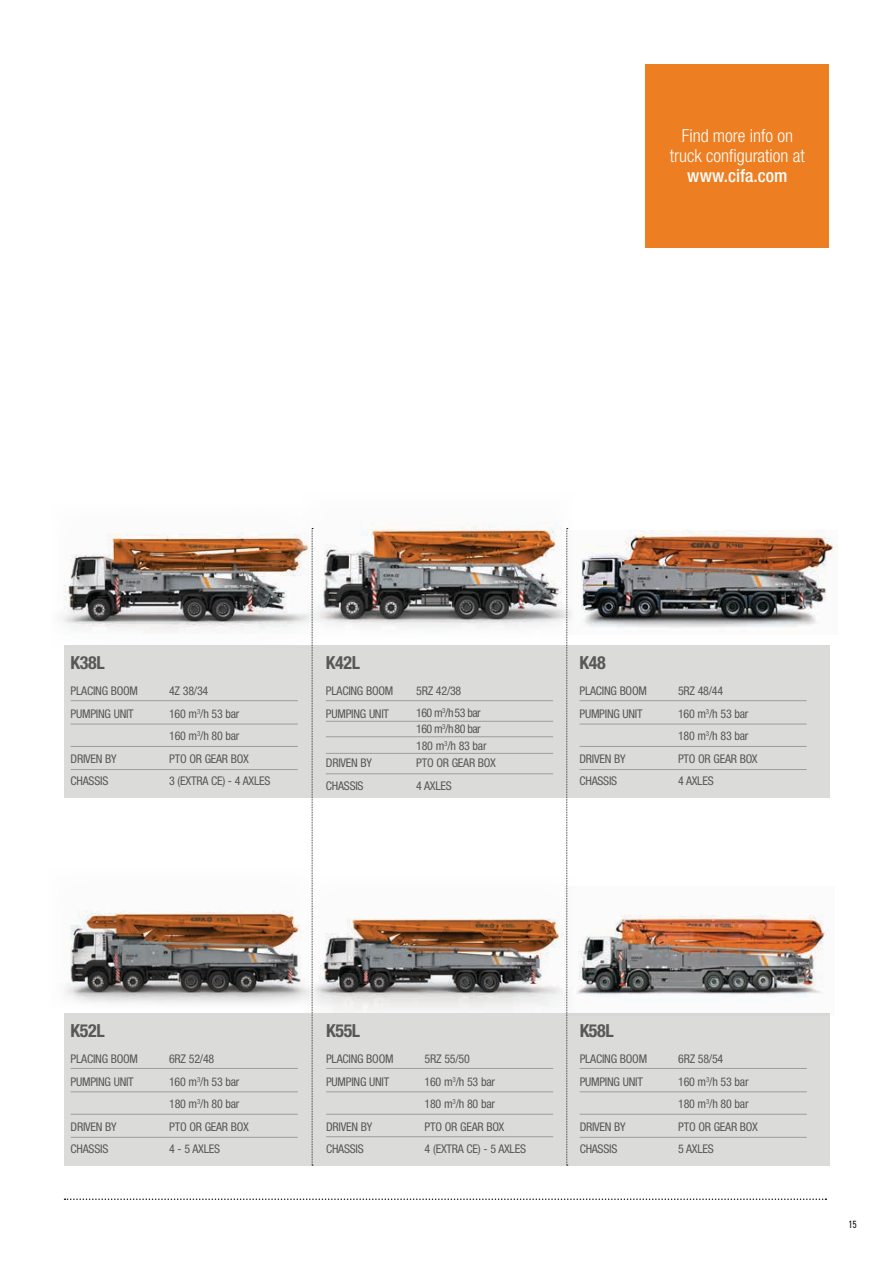
<style>
.page{position:relative;width:893px;height:1263px;background:#fff}
.page>*{position:absolute;margin:0;border:0;box-sizing:border-box;transform-origin:0 0}
.t1{font:300 condensed 18px/19.8px "Helvetica Neue LTW1 G";color:#fff;text-align:center}
.t2{font:700 condensed 18px "Helvetica Neue LT Std";letter-spacing:-.02em;color:#585858}
.t3{font:500 condensed 18px "Helvetica Neue LTW1 G";color:#fff}
.t4{font:condensed 12px/22.5px "Helvetica Neue LT Std";letter-spacing:-.02em;color:#585858}
.t5{font:condensed 12px/16.5px "Helvetica Neue LT Std";letter-spacing:-.05em;color:#585858}
.t6{font:condensed 10.5px "DIN2014";color:#1c1c1b}
</style>
<div class="page">
<img style="left:311px;top:918px;width:252px;height:95px">
<img style="left:64px;top:868px;width:248px;height:140px">
<div style="left:645px;top:64px;width:184px;height:183px;background:#ee7e22"></div>
<svg style="left:65px;top:1198px;width:761px;height:2px"></svg>
<div style="left:64px;top:645px;width:765px;height:153px;background:#dbdbda"></div>
<div style="left:64px;top:1013px;width:765px;height:152px;background:#dbdbda"></div>
<hr style="left:71px;top:700px;width:227px;height:1px;background:#9e9d9d">
<hr style="left:71px;top:724px;width:227px;height:1px;background:#9e9d9d">
<hr style="left:71px;top:746px;width:227px;height:1px;background:#9e9d9d">
<hr style="left:71px;top:769px;width:227px;height:1px;background:#9e9d9d">
<hr style="left:71px;top:1068px;width:227px;height:1px;background:#9e9d9d">
<hr style="left:71px;top:1091px;width:227px;height:1px;background:#9e9d9d">
<hr style="left:71px;top:1114px;width:227px;height:1px;background:#9e9d9d">
<hr style="left:71px;top:1137px;width:227px;height:1px;background:#9e9d9d">
<hr style="left:326px;top:700px;width:227px;height:1px;background:#9e9d9d">
<hr style="left:326px;top:721px;width:227px;height:1px;background:#9e9d9d">
<hr style="left:326px;top:736px;width:227px;height:1px;background:#9e9d9d">
<hr style="left:326px;top:753px;width:227px;height:1px;background:#9e9d9d">
<hr style="left:326px;top:773px;width:227px;height:1px;background:#9e9d9d">
<hr style="left:579px;top:700px;width:228px;height:1px;background:#9e9d9d">
<hr style="left:579px;top:724px;width:228px;height:1px;background:#9e9d9d">
<hr style="left:579px;top:746px;width:228px;height:1px;background:#9e9d9d">
<hr style="left:579px;top:769px;width:228px;height:1px;background:#9e9d9d">
<hr style="left:326px;top:1068px;width:227px;height:1px;background:#9e9d9d">
<hr style="left:326px;top:1091px;width:227px;height:1px;background:#9e9d9d">
<hr style="left:326px;top:1114px;width:227px;height:1px;background:#9e9d9d">
<hr style="left:326px;top:1136px;width:227px;height:1px;background:#9e9d9d">
<hr style="left:580px;top:1068px;width:227px;height:1px;background:#9e9d9d">
<hr style="left:580px;top:1091px;width:227px;height:1px;background:#9e9d9d">
<hr style="left:580px;top:1114px;width:227px;height:1px;background:#9e9d9d">
<hr style="left:580px;top:1137px;width:227px;height:1px;background:#9e9d9d">
<svg style="left:312px;top:649px;width:1px;height:517px"></svg>
<svg style="left:566px;top:638px;width:2px;height:528px"></svg>
<img style="left:315px;top:522px;width:254px;height:116px">
<img style="left:60px;top:527px;width:255px;height:122px">
<img style="left:567px;top:530px;width:271px;height:104px">
<img style="left:564px;top:886px;width:266px;height:129px">
<h1 class="t1" style="left:670px;top:126px;width:136px">Find more info on truck configuration at</h1>
<h1 class="t3" style="left:687px;top:165px;width:102px">www.cifa.com</h1>
<h1 class="t2" style="left:71px;top:652px;width:36px">K38L</h1>
<p class="t4" style="left:71px;top:680px;width:69px">PLACING BOOM<br>PUMPING UNIT</p>
<p class="t4" style="left:71px;top:747px;width:48px">DRIVEN BY<br>CHASSIS</p>
<p class="t4" style="left:169px;top:680px;width:103px">4Z 38/34<br>160 m<sup>3</sup>/h 53 bar<br>160 m<sup>3</sup>/h 80 bar<br>PTO OR GEAR BOX<br>3 (EXTRA CE) - 4 AXLES</p>
<h1 class="t2" style="left:326px;top:652px;width:36px">K42L</h1>
<p class="t4" style="left:326px;top:680px;width:69px">PLACING BOOM<br>PUMPING UNIT</p>
<p class="t4" style="left:326px;top:752px;width:48px">DRIVEN BY<br>CHASSIS</p>
<p class="t4" style="left:416px;top:680px;width:47px">5RZ 42/38</p>
<p class="t5" style="left:416px;top:704px;width:72px">160 m<sup>3</sup>/h53 bar<br>160 m<sup>3</sup>/h80 bar<br>180 m<sup>3</sup>/h 83 bar</p>
<p class="t4" style="left:416px;top:751px;width:81px">PTO OR GEAR BOX<br>4 AXLES</p>
<h1 class="t2" style="left:579px;top:652px;width:28px">K48</h1>
<p class="t4" style="left:579px;top:680px;width:69px">PLACING BOOM<br>PUMPING UNIT</p>
<p class="t4" style="left:579px;top:747px;width:48px">DRIVEN BY<br>CHASSIS</p>
<p class="t4" style="left:678px;top:680px;width:81px">5RZ 48/44<br>160 m<sup>3</sup>/h 53 bar<br>180 m<sup>3</sup>/h 83 bar<br>PTO OR GEAR BOX<br>4 AXLES</p>
<h1 class="t2" style="left:71px;top:1019px;width:36px">K52L</h1>
<p class="t4" style="left:71px;top:1047px;width:69px">PLACING BOOM<br>PUMPING UNIT</p>
<p class="t4" style="left:71px;top:1115px;width:48px">DRIVEN BY<br>CHASSIS</p>
<p class="t4" style="left:169px;top:1047px;width:81px">6RZ 52/48<br>160 m<sup>3</sup>/h 53 bar<br>180 m<sup>3</sup>/h 80 bar<br>PTO OR GEAR BOX<br>4 - 5 AXLES</p>
<h1 class="t2" style="left:326px;top:1019px;width:36px">K55L</h1>
<p class="t4" style="left:326px;top:1047px;width:69px">PLACING BOOM<br>PUMPING UNIT</p>
<p class="t4" style="left:326px;top:1115px;width:48px">DRIVEN BY<br>CHASSIS</p>
<p class="t4" style="left:425px;top:1047px;width:103px">5RZ 55/50<br>160 m<sup>3</sup>/h 53 bar<br>180 m<sup>3</sup>/h 80 bar<br>PTO OR GEAR BOX<br>4 (EXTRA CE) - 5 AXLES</p>
<h1 class="t2" style="left:580px;top:1019px;width:36px">K58L</h1>
<p class="t4" style="left:580px;top:1047px;width:69px">PLACING BOOM<br>PUMPING UNIT</p>
<p class="t4" style="left:580px;top:1115px;width:48px">DRIVEN BY<br>CHASSIS</p>
<p class="t4" style="left:678px;top:1047px;width:81px">6RZ 58/54<br>160 m<sup>3</sup>/h 53 bar<br>180 m<sup>3</sup>/h 80 bar<br>PTO OR GEAR BOX<br>5 AXLES</p>
<p class="t6" style="left:848px;top:1217px;width:10px">15</p>
</div>
